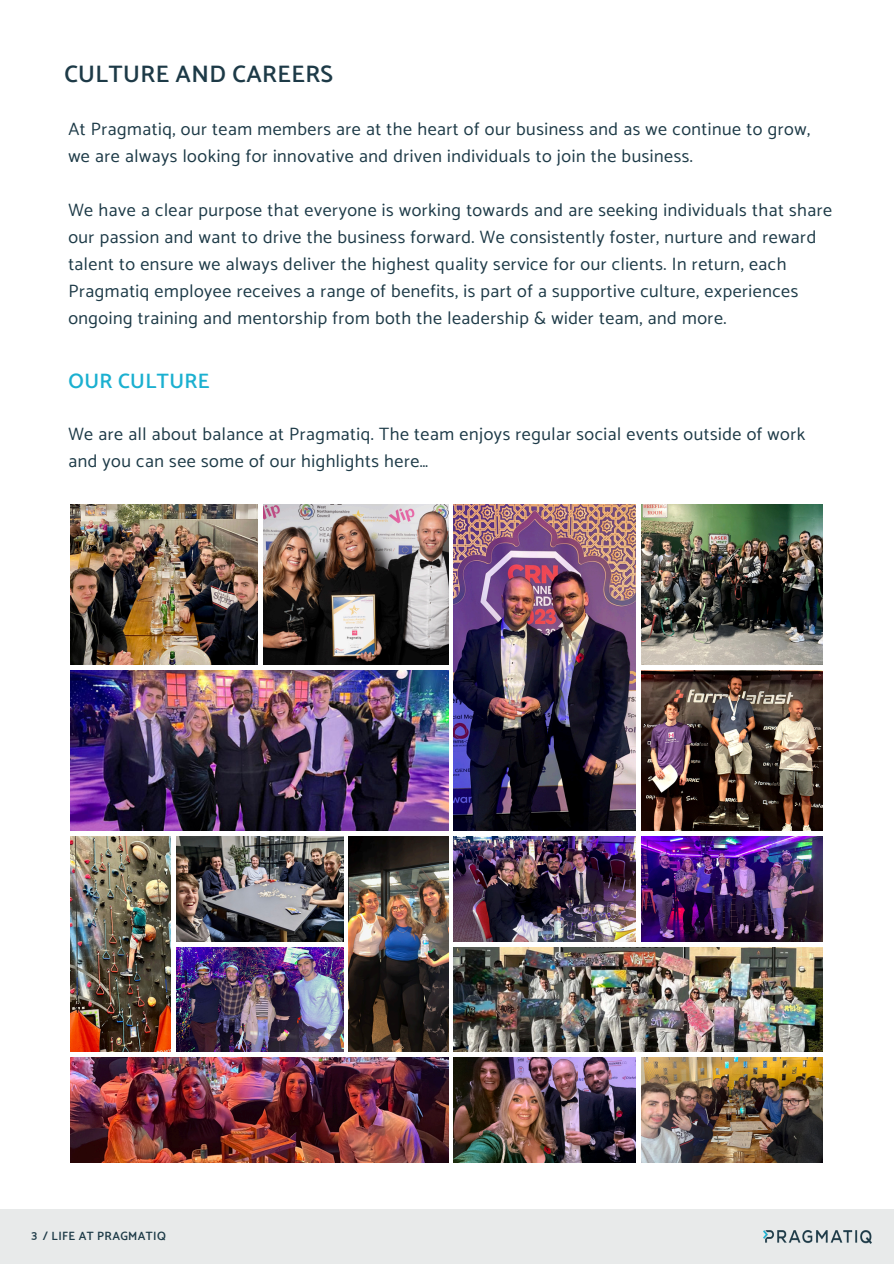
<style>
.page{position:relative;width:894px;height:1264px;background:#fff}
.page>*{position:absolute;margin:0;border:0;box-sizing:border-box;transform-origin:0 0}
.t1{font:600 24px "Catamaran";letter-spacing:.02em;color:#1d3a47}
.t2{font:600 21px "Catamaran";letter-spacing:.02em;color:#1bb0d0}
.t3{font:18px/27px "Catamaran";letter-spacing:.03em;color:#1d3a47}
.t4{font:600 12px "Catamaran";letter-spacing:.03em;color:#1d3a47}
</style>
<div class="page">
<img style="left:453px;top:836px;width:182px;height:105px">
<img style="left:641px;top:836px;width:181px;height:105px">
<img style="left:453px;top:947px;width:369px;height:104px">
<img style="left:453px;top:1057px;width:182px;height:105px">
<img style="left:641px;top:1057px;width:181px;height:105px">
<img style="left:453px;top:505px;width:182px;height:325px">
<img style="left:641px;top:505px;width:181px;height:159px">
<img style="left:641px;top:670px;width:181px;height:160px">
<img style="left:71px;top:836px;width:100px;height:215px">
<img style="left:176px;top:836px;width:167px;height:105px">
<img style="left:348px;top:836px;width:101px;height:215px">
<img style="left:176px;top:947px;width:167px;height:104px">
<img style="left:71px;top:1057px;width:378px;height:105px">
<img style="left:71px;top:505px;width:186px;height:159px">
<img style="left:263px;top:505px;width:186px;height:159px">
<img style="left:71px;top:670px;width:378px;height:160px">
<div style="left:0;top:1209px;width:893px;height:54px;background:#e8eaea"></div>
<img style="left:763px;top:1230px;width:108px;height:13px">
<h3 class="t1" style="left:64px;top:59px;width:270px">CULTURE AND CAREERS</h3>
<h1 class="t3" style="left:68px;top:115px;width:743px">At Pragmatiq, our team members are at the heart of our business and as we continue to grow, we are always looking for innovative and driven individuals to join the business.</h1>
<h3 class="t3" style="left:68px;top:196px;width:765px">We have a clear purpose that everyone is working towards and are seeking individuals that share our passion and want to drive the business forward. We consistently foster, nurture and reward talent to ensure we always deliver the highest quality service for our clients. In return, each Pragmatiq employee receives a range of benefits, is part of a supportive culture, experiences ongoing training and mentorship from both the leadership &amp; wider team, and more.</h3>
<h3 class="t2" style="left:69px;top:368px;width:143px">OUR CULTURE</h3>
<h2 class="t3" style="left:68px;top:420px;width:738px">We are all about balance at Pragmatiq. The team enjoys regular social events outside of work and you can see some of our highlights here…</h2>
<p class="t4" style="left:31px;top:1227px;width:7px">3</p>
<p class="t4" style="left:43px;top:1228px;width:124px">/ LIFE AT PRAGMATIQ</p>
</div>
